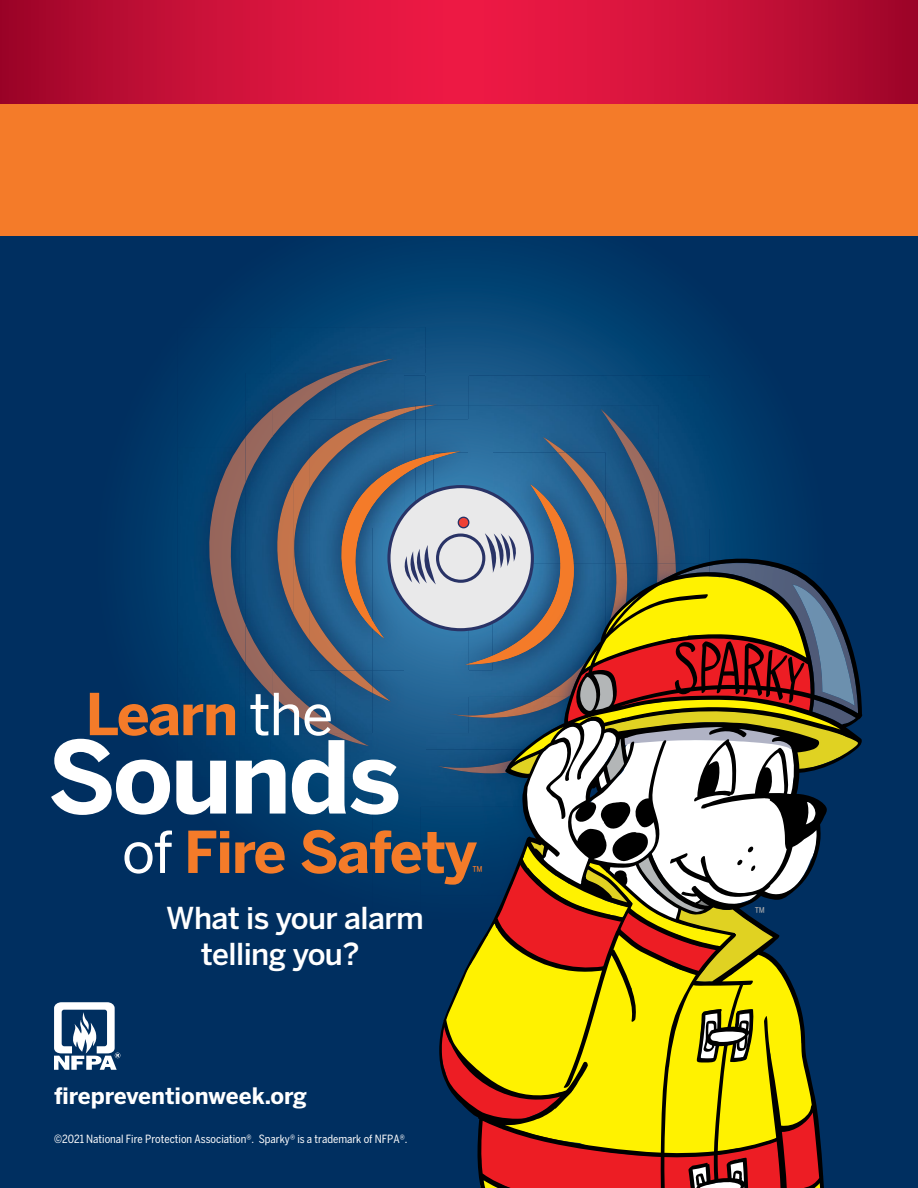
<style>
.page{position:relative;width:918px;height:1188px;background:#002f60}
.page>*{position:absolute;margin:0;border:0;box-sizing:border-box;transform-origin:0 0}
.t1{font:700 99.15px "Benton Sans";letter-spacing:-.025em;color:#fff}
.t2{font:700 57.3px "Benton Sans";letter-spacing:-.02em;color:#f47b29}
.t3{font:500 30px/36px "Benton Sans";letter-spacing:-.02em;color:#fff}
.t4{font:700 22.5px "Benton Sans";color:#fff}
.t5{font:13.5px "Benton Sans Condensed";color:#a7a9ac}
.t6{font:13.5px "Benton Sans Condensed";color:#f47b29}
.t7{font:11.25px "Benton Sans Condensed";color:#fff}
.s1{font-weight:400;color:#fff}
</style>
<div class="page">
<img style="left:288px;top:235px;width:346px;height:113px">
<img style="left:192px;top:235px;width:96px;height:92px">
<img style="left:634px;top:235px;width:95px;height:144px">
<img style="left:161px;top:235px;width:31px;height:443px">
<img style="left:729px;top:235px;width:32px;height:216px">
<img style="left:129px;top:235px;width:32px;height:395px">
<img style="left:425px;top:348px;width:210px;height:27px">
<div style="left:709px;top:379px;width:21px;height:72px;background:#003d6d"></div>
<div style="left:246px;top:778px;width:68px;height:50px;background:#003a6a"></div>
<img style="left:425px;top:373px;width:44px;height:78px">
<div style="left:178px;top:327px;width:92px;height:120px;background:#003868"></div>
<img style="left:270px;top:327px;width:155px;height:46px">
<div style="left:178px;top:447px;width:61px;height:323px;background:#003e6d"></div>
<img style="left:239px;top:746px;width:31px;height:32px">
<img style="left:270px;top:746px;width:44px;height:32px">
<img style="left:394px;top:373px;width:31px;height:35px">
<img style="left:394px;top:408px;width:10px;height:12px">
<img style="left:195px;top:359px;width:199px;height:387px">
<img style="left:272px;top:377px;width:54px;height:56px">
<img style="left:326px;top:373px;width:27px;height:15px">
<img style="left:246px;top:409px;width:27px;height:73px">
<svg style="left:272px;top:433px;width:4px;height:4px"></svg>
<img style="left:246px;top:625px;width:27px;height:70px">
<img style="left:272px;top:669px;width:27px;height:48px">
<img style="left:299px;top:698px;width:15px;height:34px">
<img style="left:469px;top:375px;width:240px;height:76px">
<img style="left:469px;top:405px;width:190px;height:46px">
<img style="left:469px;top:420px;width:23px;height:31px">
<img style="left:543px;top:437px;width:58px;height:14px">
<img style="left:404px;top:375px;width:21px;height:45px">
<img style="left:404px;top:420px;width:11px;height:31px">
<img style="left:415px;top:413px;width:10px;height:38px">
<svg style="left:404px;top:405px;width:33px;height:8px"></svg>
<img style="left:601px;top:409px;width:58px;height:42px">
<svg style="left:439px;top:686px;width:424px;height:502px;fill:#fff200"></svg>
<svg style="left:314px;top:451px;width:546px;height:531px"></svg>
<svg style="left:0;top:0;width:918px;height:104px;background:#cb1139"></svg>
<div style="left:0;top:104px;width:918px;height:131px;background:#f47b29"></div>
<svg style="left:54px;top:1002px;width:66px;height:68px"></svg>
<h2 class="t2" style="left:85px;top:678px;width:250px">Learn <span class="s1">the</span></h2>
<h1 class="t1" style="left:48px;top:715px;width:355px">Sounds</h1>
<h2 class="t2" style="left:122px;top:816px;width:357px"><span class="s1">of</span> Fire Safety</h2>
<p class="t6" style="left:472px;top:863px;width:12px">™</p>
<h3 class="t3" style="left:201px;top:900px;width:225px;text-indent:-35px">What is your alarm telling you?</h3>
<h3 class="t4" style="left:54px;top:1082px;width:255px">firepreventionweek.org</h3>
<p class="t7" style="left:54px;top:1132px;width:355px">©2021 National Fire Protection Association®. Sparky® is a trademark of NFPA®.</p>
<p class="t5" style="left:755px;top:904px;width:12px">™</p>
</div>
